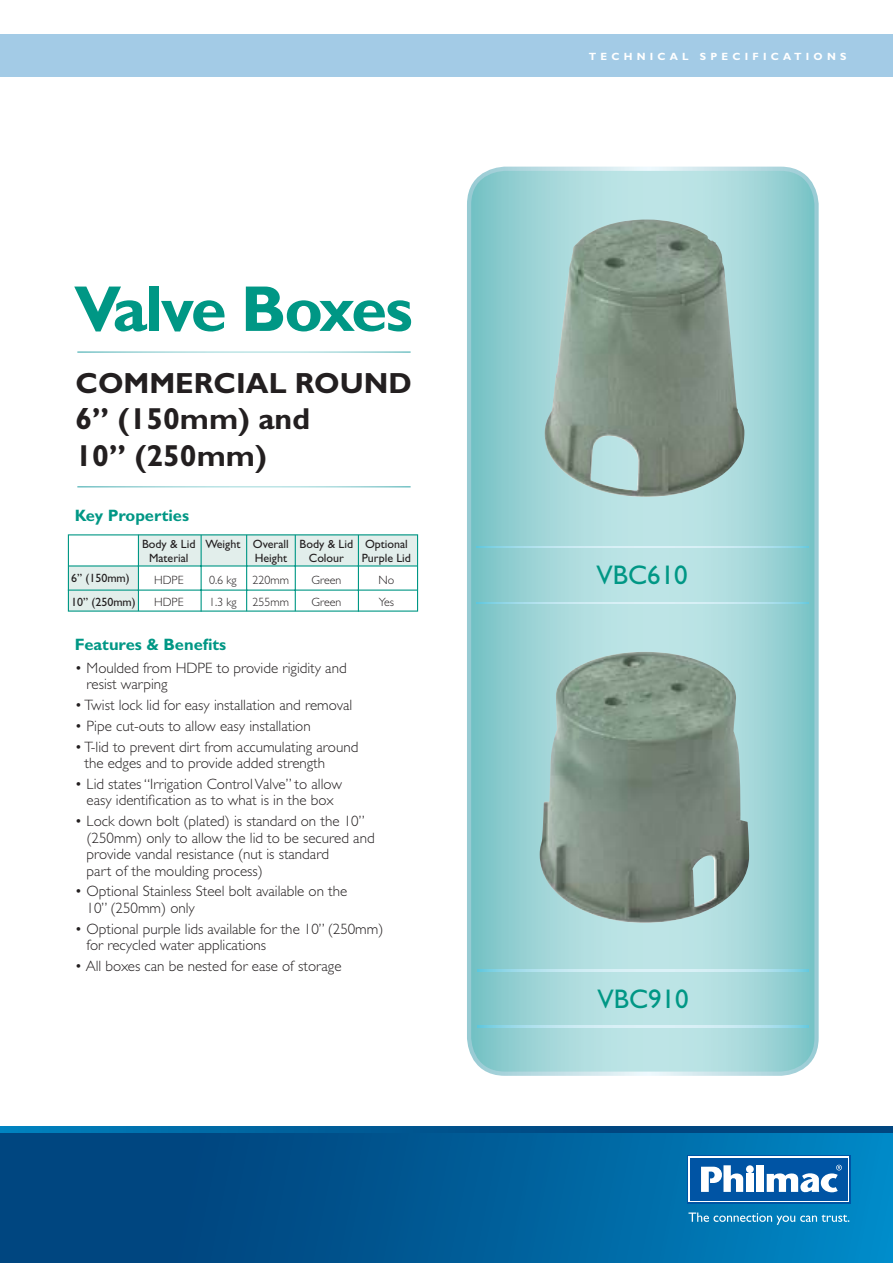
<style>
.page{position:relative;width:893px;height:1263px;background:#fff}
.page>*{position:absolute;margin:0;border:0;box-sizing:border-box;transform-origin:0 0}
.t1{font:700 65.1px "Gill Sans";letter-spacing:-.04em;color:#009785}
.t2{font:700 30.45px/36.5px "Gill Sans";color:#231f20}
.t3{font:700 29.25px "Gill Sans";color:#231f20}
.t4{font:27px "Gill Sans";color:#009785}
.t5{font:700 16.5px "Gill Sans";color:#009785}
.t6{font:300 15px/16.5px "Gill Sans";color:#231f20}
.t7{font:12px/23.5px "Gill Sans";color:#231f20}
.t8{font:300 12px "Gill Sans";color:#231f20}
.t9{font:700 10.5px "Gill Sans";letter-spacing:.4em;color:#fff}
</style>
<div class="page">
<svg style="left:469px;top:169px;width:347px;height:905px;background:#9dd4d6"></svg>
<div style="left:467px;top:167px;width:351px;height:909px;border:4px solid #fff;border-radius:36px"></div>
<div style="left:1px;top:34px;width:891px;height:43px;background:#a3cbe6"></div>
<div style="left:1px;top:1127px;width:891px;height:52px;background:linear-gradient(to right,#0079b6,#003872)"></div>
<div style="left:1px;top:1133px;width:891px;height:129px;background:linear-gradient(to right,#003972,#0083c1)"></div>
<div style="left:687px;top:1155px;width:163px;height:48px;background:#0054a4"></div>
<div style="left:688px;top:1156px;width:161px;height:46px;background:linear-gradient(to right,#0054a4,#0054a4)"></div>
<div style="left:690px;top:1158px;width:157px;height:42px;background:#0054a4"></div>
<div style="left:746px;top:1174px;width:7px;height:18px;background:#fff"></div>
<div style="left:746px;top:1165px;width:7px;height:8px;background:#fff;border-radius:50%"></div>
<div style="left:756px;top:1165px;width:7px;height:27px;background:#fff"></div>
<svg style="left:701px;top:1165px;width:42px;height:27px"></svg>
<svg style="left:766px;top:1165px;width:75px;height:28px"></svg>
<svg style="left:688px;top:1213px;width:161px;height:12px;background:#3296c7"></svg>
<div style="left:68px;top:566px;width:70px;height:45px;background:#e2eeeb"></div>
<div style="left:138px;top:535px;width:280px;height:31px;background:#e2eeeb"></div>
<hr style="left:138px;top:535px;width:1px;height:76px;background:#009785">
<hr style="left:200px;top:535px;width:2px;height:77px;background:#009785">
<hr style="left:246px;top:535px;width:1px;height:76px;background:#009785">
<hr style="left:295px;top:535px;width:1px;height:76px;background:#009785">
<hr style="left:358px;top:535px;width:1px;height:77px;background:#009785">
<hr style="left:69px;top:565px;width:349px;height:2px;background:#009785">
<hr style="left:68px;top:590px;width:350px;height:1px;background:#009785">
<img style="left:477px;top:1026px;width:332px;height:1px">
<img style="left:477px;top:970px;width:332px;height:1px">
<img style="left:476px;top:602px;width:332px;height:2px">
<img style="left:476px;top:546px;width:332px;height:2px">
<img style="left:544px;top:220px;width:200px;height:277px">
<img style="left:539px;top:652px;width:210px;height:271px">
<h1 class="t1" style="left:74px;top:287px;width:340px">Valve Boxes</h1>
<h3 class="t3" style="left:75px;top:373px;width:338px">COMMERCIAL ROUND</h3>
<h2 class="t2" style="left:75px;top:404px;width:236px">6” (150mm) and<br>10” (250mm)</h2>
<p class="t5" style="left:75px;top:509px;width:116px">Key Properties</p>
<p class="t7" style="left:149px;top:539px;width:260px;line-height:13.5px;text-indent:-7px">Body &amp; Lid Weight Overall Body &amp; Lid Optional<br>Material</p>
<p class="t7" style="left:255px;top:547px;width:34px">Height</p>
<p class="t7" style="left:309px;top:547px;width:37px">Colour</p>
<p class="t7" style="left:362px;top:547px;width:51px">Purple Lid</p>
<p class="t7" style="left:71px;top:568px;width:66px">6” (150mm)<br>10” (250mm)</p>
<p class="t8" style="left:154px;top:575px;width:31px">HDPE</p>
<p class="t8" style="left:209px;top:575px;width:29px">0.6 kg</p>
<p class="t8" style="left:252px;top:575px;width:38px">220mm</p>
<p class="t8" style="left:311px;top:575px;width:31px">Green</p>
<p class="t8" style="left:378px;top:575px;width:17px">No</p>
<p class="t8" style="left:154px;top:597px;width:31px">HDPE</p>
<p class="t8" style="left:209px;top:597px;width:29px">1.3 kg</p>
<p class="t8" style="left:252px;top:597px;width:38px">255mm</p>
<p class="t8" style="left:311px;top:597px;width:31px">Green</p>
<p class="t8" style="left:379px;top:597px;width:17px">Yes</p>
<p class="t5" style="left:75px;top:638px;width:153px">Features &amp; Benefits</p>
<p class="t6" style="left:87px;top:661px;width:261px;text-indent:-12px">• Moulded from HDPE to provide rigidity and resist warping</p>
<p class="t6" style="left:75px;top:698px;width:279px">• Twist lock lid for easy installation and removal</p>
<p class="t6" style="left:75px;top:719px;width:237px">• Pipe cut-outs to allow easy installation</p>
<p class="t6" style="left:84px;top:740px;width:275px;text-indent:-10px">• T-lid to prevent dirt from accumulating around the edges and to provide added strength</p>
<p class="t6" style="left:75px;top:777px;width:268px;text-align:center">• Lid states “Irrigation Control Valve” to allow easy identification as to what is in the box</p>
<p class="t6" style="left:87px;top:814px;width:289px;text-indent:-12px">• Lock down bolt (plated) is standard on the 10” (250mm) only to allow the lid to be secured and provide vandal resistance (nut is standard<br>part of the moulding process)</p>
<p class="t6" style="left:87px;top:885px;width:262px;text-indent:-12px">• Optional Stainless Steel bolt available on the<br>10” (250mm) only</p>
<p class="t6" style="left:87px;top:922px;width:298px;text-indent:-12px">• Optional purple lids available for the 10” (250mm) for recycled water applications</p>
<p class="t6" style="left:75px;top:959px;width:268px">• All boxes can be nested for ease of storage</p>
<p class="t9" style="left:588px;top:52px;width:259px">TECHNICAL SPECIFICATIONS</p>
<h3 class="t4" style="left:596px;top:566px;width:93px">VBC610</h3>
<h3 class="t4" style="left:597px;top:989px;width:93px">VBC910</h3>
</div>
